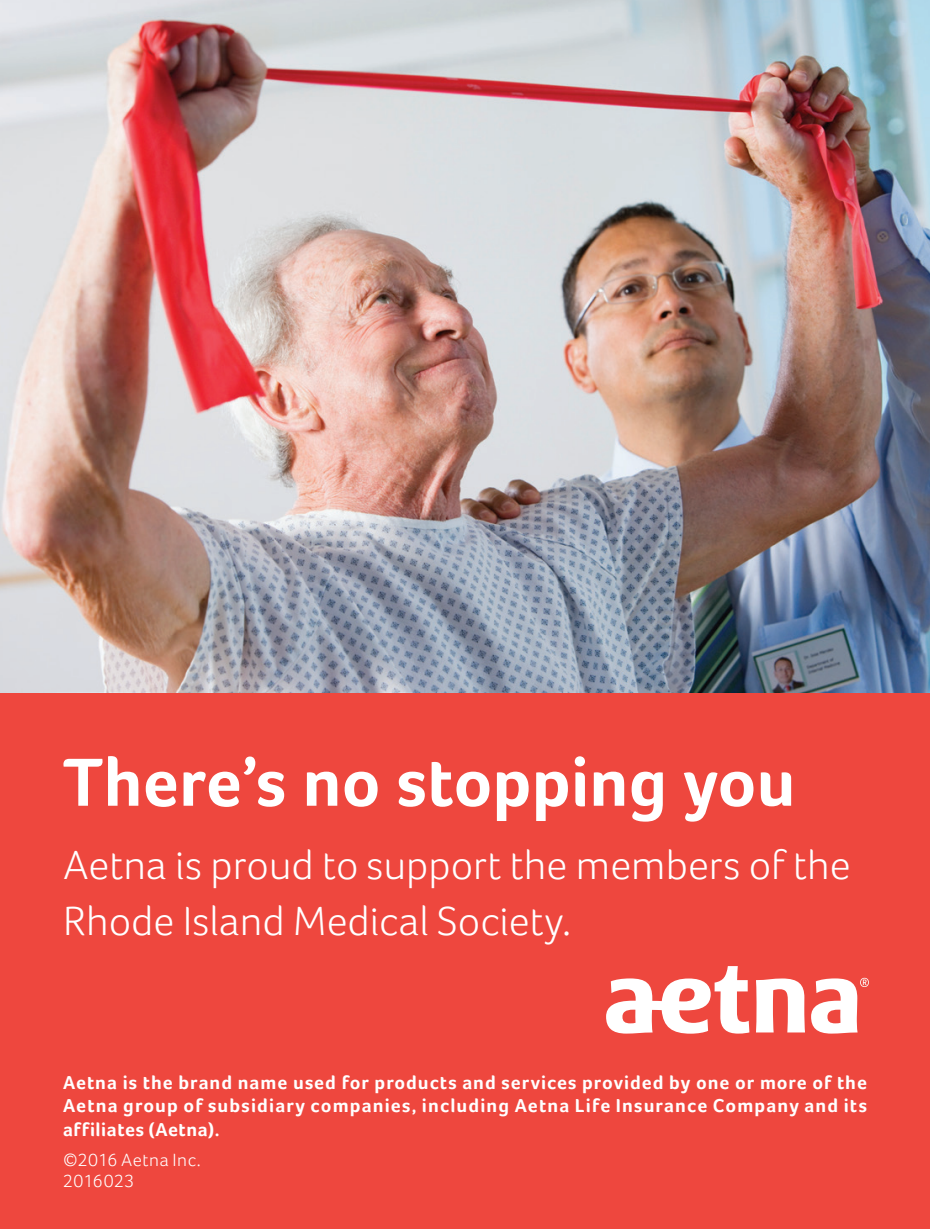
<style>
.page{position:relative;width:930px;height:1229px;background:#fff}
.page>*{position:absolute;margin:0;border:0;box-sizing:border-box;transform-origin:0 0}
.t1{font:700 70px "Foco";color:#fff}
.t2{font:300 42px/56px "Foco";color:#fff}
.t3{font:700 19.25px/23.1px "Foco";letter-spacing:.06em;color:#fff;text-align:justify}
.t4{font:300 18.2px/21px "Foco";letter-spacing:.025em;color:#fff}
</style>
<div class="page">
<img style="left:0;top:0;width:929px;height:693px">
<div style="left:0;top:693px;width:929px;height:535px;background:#ee473e"></div>
<svg style="left:606px;top:966px;width:262px;height:67px"></svg>
<h1 class="t1" style="left:63px;top:741px;width:734px">There’s no stopping you</h1>
<h2 class="t2" style="left:63px;top:837px;width:789px">Aetna is proud to support the members of the<br>Rhode Island Medical Society.</h2>
<p class="t3" style="left:63px;top:1070px;width:805px">Aetna is the brand name used for products and services provided by one or more of the Aetna group of subsidiary companies, including Aetna Life Insurance Company and its affiliates (Aetna).</p>
<p class="t4" style="left:63px;top:1149px;width:139px">©2016 Aetna Inc.<br>2016023</p>
</div>
